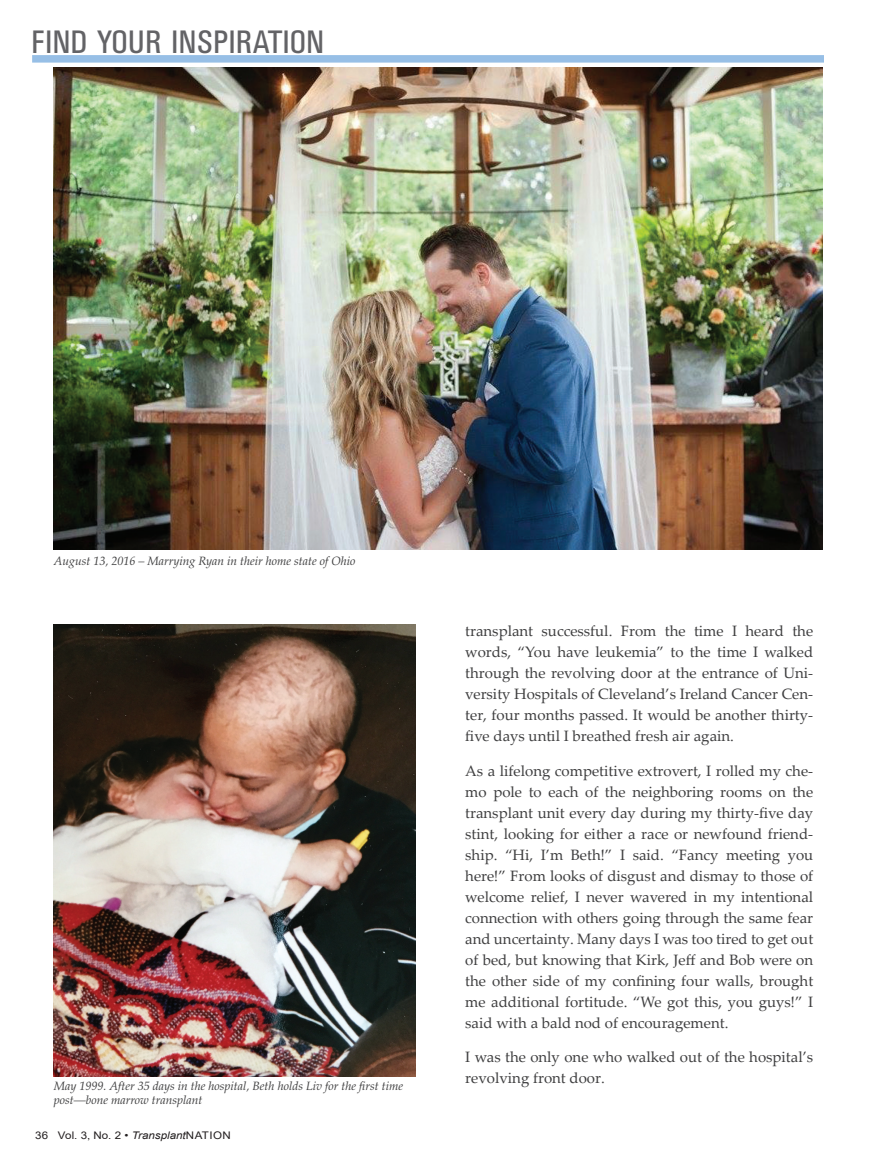
<style>
.page{position:relative;width:878px;height:1175px;background:#fff}
.page>*{position:absolute;margin:0;border:0;box-sizing:border-box;transform-origin:0 0}
.t1{font:33.75px "Univers Roman Cond DTC";color:#636366}
.t2{font:15px/21px "Palatino Linotype";color:#3e3e3f;text-align:justify}
.t3{font:italic 12px/14.4px "Palatino";color:#3e3e3f}
.t4{font:10.5px "Arial";color:#231f20;scale:1.1 1}
.s1{font-style:italic}
</style>
<div class="page">
<div style="left:32px;top:55px;width:791px;height:8px;background:#97bfe6"></div>
<img style="left:54px;top:67px;width:768px;height:483px">
<img style="left:54px;top:624px;width:361px;height:452px">
<p class="t1" style="left:32px;top:23px;width:294px">FIND YOUR INSPIRATION</p>
<p class="t3" style="left:54px;top:554px;width:303px">August 13, 2016 – Marrying Ryan in their home state of Ohio</p>
<p class="t3" style="left:54px;top:1078px;width:350px">May 1999. After 35 days in the hospital, Beth holds Liv for the first time post—bone marrow transplant</p>
<p class="t4" style="left:35px;top:1128px;width:179px">36 VOL. 3, NO. 2 • <span class="s1">Transplant</span>NATION</p>
<p class="t2" style="left:465px;top:620px;width:349px">transplant successful. From the time I heard the words, “You have leukemia” to the time I walked through the revolving door at the entrance of Uni&shy;versity Hospitals of Cleveland’s Ireland Cancer Cen&shy;ter, four months passed. It would be another thirty&shy;five days until I breathed fresh air again.</p>
<p class="t2" style="left:465px;top:759px;width:349px">As a lifelong competitive extrovert, I rolled my che&shy;mo pole to each of the neighboring rooms on the transplant unit every day during my thirty-five day stint, looking for either a race or newfound friend&shy;ship. “Hi, I’m Beth!” I said. “Fancy meeting you here!” From looks of disgust and dismay to those of welcome relief, I never wavered in my intentional connection with others going through the same fear and uncertainty. Many days I was too tired to get out of bed, but knowing that Kirk, Jeff and Bob were on the other side of my confining four walls, brought me additional fortitude. “We got this, you guys!” I said with a bald nod of encouragement.</p>
<p class="t2" style="left:465px;top:1046px;width:349px">I was the only one who walked out of the hospital’s revolving front door.</p>
</div>
